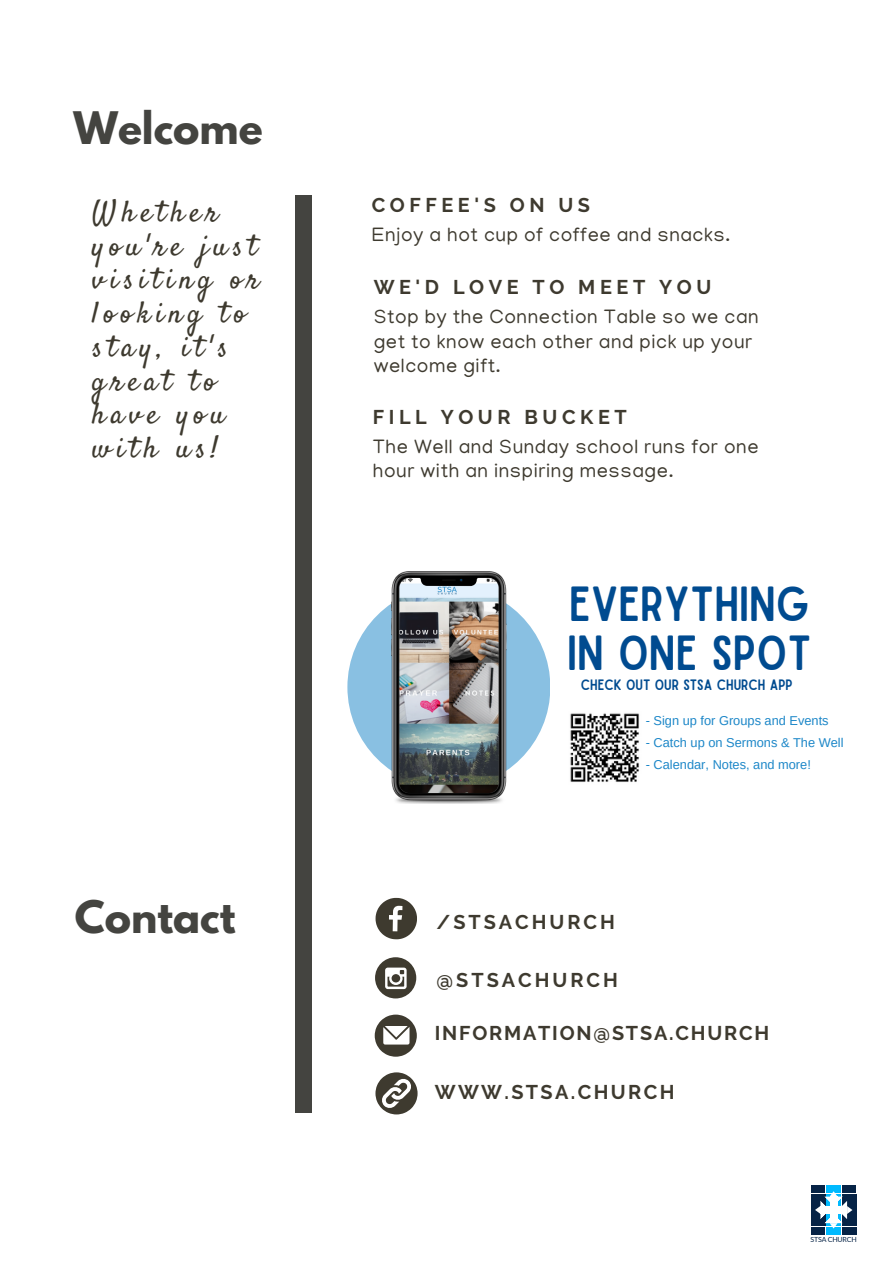
<style>
.page{position:relative;width:894px;height:1264px;background:#fff}
.page>*{position:absolute;margin:0;border:0;box-sizing:border-box;transform-origin:0 0}
.t1{font:47.1px/48.6px "Sailors";color:#004b90}
.t2{font:700 39.75px "League Spartan";color:#444440}
.t3{font:29.85px/33.8px "Satisfy";letter-spacing:.17em;color:#3e3a2f}
.t4{font:19.8px/24.8px "Manjari";letter-spacing:.03em;color:#3e3a2f}
.t5{font:700 19.8px "Raleway";letter-spacing:.23em;color:#3e3a2f}
.t6{font:700 19.8px "Raleway";letter-spacing:.09em;color:#3e3a2f}
.t7{font:700 19.8px "Raleway";letter-spacing:.15em;color:#3e3a2f}
.t8{font:700 19.8px "Raleway";letter-spacing:.12em;color:#3e3a2f}
.t9{font:14.4px "Sailors";color:#004b90}
.t10{font:12.75px "Arimo";color:#1d87c8}
.t11{font:7.05px "Lato";letter-spacing:-.03em;color:#062346}
</style>
<div class="page">
<svg style="left:375px;top:897px;width:42px;height:42px"></svg>
<div style="left:375px;top:957px;width:41px;height:41px;background:#3e3a2f;border-radius:50%"></div>
<svg style="left:385px;top:967px;width:21px;height:22px"></svg>
<svg style="left:374px;top:1014px;width:42px;height:42px"></svg>
<div style="left:296px;top:195px;width:15px;height:917px;background:#444440"></div>
<div style="left:347px;top:585px;width:203px;height:203px;background:#89c0e2;border-radius:50%"></div>
<img style="left:391px;top:571px;width:115px;height:233px">
<img style="left:399px;top:578px;width:99px;height:215px">
<img style="left:570px;top:713px;width:69px;height:69px">
<div style="left:841px;top:1185px;width:15px;height:7px;background:#062346"></div>
<div style="left:841px;top:1193px;width:15px;height:32px;background:#062346"></div>
<div style="left:810px;top:1185px;width:14px;height:7px;background:#062346"></div>
<div style="left:810px;top:1193px;width:15px;height:32px;background:#062346"></div>
<div style="left:810px;top:1226px;width:15px;height:8px;background:#062346"></div>
<div style="left:842px;top:1226px;width:14px;height:8px;background:#062346"></div>
<div style="left:826px;top:1185px;width:14px;height:7px;background:#00baff"></div>
<div style="left:826px;top:1226px;width:14px;height:8px;background:#00baff"></div>
<svg style="left:814px;top:1191px;width:38px;height:37px"></svg>
<div style="left:820px;top:1205px;width:5px;height:8px;background:#fff"></div>
<div style="left:825px;top:1205px;width:8px;height:8px;background:#fff"></div>
<svg style="left:375px;top:1072px;width:42px;height:42px"></svg>
<h4 class="t2" style="left:73px;top:109px;width:190px">Welcome</h4>
<h4 class="t3" style="left:92px;top:197px;width:168px">Whether you're just visiting or looking to stay, it's great to have you with us!</h4>
<h2 class="t2" style="left:75px;top:896px;width:162px">Contact</h2>
<h5 class="t5" style="left:371px;top:194px;width:220px">COFFEE'S ON US</h5>
<h4 class="t4" style="left:371px;top:225px;width:359px">Enjoy a hot cup of coffee and snacks.</h4>
<h5 class="t5" style="left:373px;top:275px;width:339px">WE'D LOVE TO MEET YOU</h5>
<p class="t4" style="left:373px;top:307px;width:386px">Stop by the Connection Table so we can get to know each other and pick up your welcome gift.</p>
<p class="t5" style="left:373px;top:405px;width:255px">FILL YOUR BUCKET</p>
<h1 class="t4" style="left:373px;top:436px;width:387px">The Well and Sunday school runs for one hour with an inspiring message.</h1>
<p class="t1" style="left:567px;top:581px;width:246px">EVERYTHING<br>IN ONE SPOT</p>
<p class="t9" style="left:580px;top:679px;width:213px">CHECK OUT OUR STSA CHURCH APP</p>
<h2 class="t10" style="left:645px;top:713px;width:184px">- Sign up for Groups and Events</h2>
<h4 class="t10" style="left:645px;top:735px;width:199px">- Catch up on Sermons &amp; The Well</h4>
<p class="t10" style="left:645px;top:757px;width:167px">- Calendar, Notes, and more!</p>
<p class="t7" style="left:436px;top:910px;width:180px">/STSACHURCH</p>
<h6 class="t7" style="left:436px;top:968px;width:183px">@STSACHURCH</h6>
<p class="t6" style="left:434px;top:1021px;width:336px">INFORMATION@STSA.CHURCH</p>
<p class="t8" style="left:434px;top:1080px;width:241px">WWW.STSA.CHURCH</p>
<p class="t11" style="left:810px;top:1235px;width:48px">STSA CHURCH</p>
</div>
